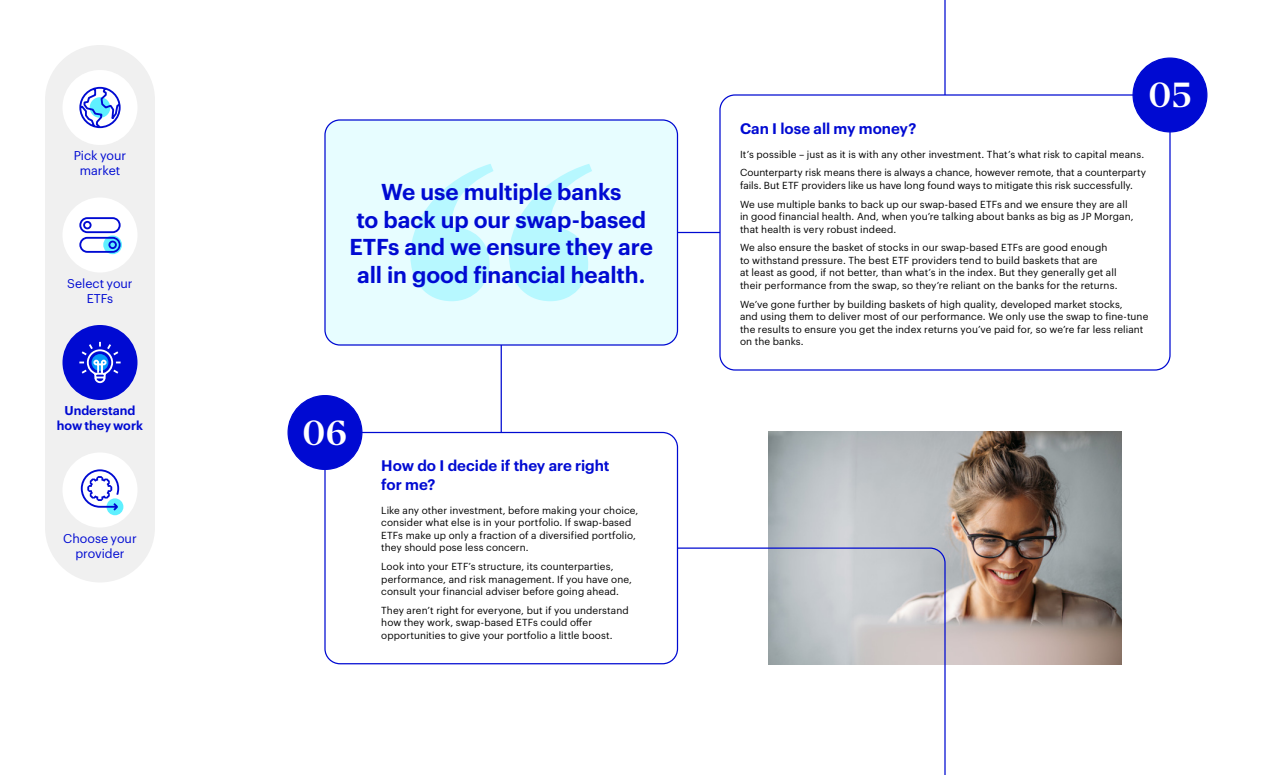
<style>
.page{position:relative;width:1280px;height:775px;background:#fff}
.page>*{position:absolute;margin:0;border:0;box-sizing:border-box;transform-origin:0 0}
.t1{font:32.5px "Invesco Editor";color:#fff}
.t2{font:600 22.5px/27.5px "Graphik";letter-spacing:-.005em;color:#000ad2;text-align:center}
.t3{font:600 15px/18.8px "Graphik";color:#000ad2}
.t4{font:12.5px/15px "Graphik";color:#000ad2;text-align:center}
.t5{font:600 12.5px/15px "Graphik";color:#000ad2;text-align:center}
.t6{font:10px/12.5px "Graphik";letter-spacing:.01em;color:#000}
</style>
<div class="page">
<img style="left:768px;top:432px;width:354px;height:232px">
<svg style="left:670px;top:547px;width:276px;height:228px"></svg>
<hr style="left:501px;top:308px;width:1px;height:189px;background:#000ad1">
<hr style="left:635px;top:232px;width:115px;height:1px;background:#000ad1">
<hr style="left:944px;top:0;width:2px;height:99px;background:#000ad1">
<div style="left:325px;top:120px;width:353px;height:225px;background:#e7fdff;border-radius:15px"></div>
<div style="left:324px;top:119px;width:354px;height:227px;border:1px solid #000ad2;border-radius:15px"></div>
<div style="left:719px;top:94px;width:452px;height:277px;border:1px solid #000ad2;border-radius:15px"></div>
<div style="left:1133px;top:58px;width:74px;height:74px;background:#000ad2;border-radius:50%"></div>
<div style="left:1132px;top:58px;width:76px;height:74px;border:1px solid #000ad2;border-radius:50%"></div>
<div style="left:325px;top:432px;width:353px;height:232px;background:#fff;border-radius:15px"></div>
<div style="left:324px;top:432px;width:354px;height:232px;border:1px solid #000ad2;border-radius:15px"></div>
<div style="left:288px;top:396px;width:74px;height:73px;background:#000ad2;border-radius:50%"></div>
<div style="left:288px;top:395px;width:74px;height:75px;border:1px solid #000ad2;border-radius:50%"></div>
<svg style="left:410px;top:164px;width:182px;height:137px"></svg>
<div style="left:45px;top:45px;width:110px;height:537px;background:#f0f0f0;border-radius:55px"></div>
<div style="left:62px;top:452px;width:76px;height:76px;background:#fff;border-radius:50%"></div>
<div style="left:107px;top:498px;width:16px;height:17px;background:#5ff0ff;border-radius:50%"></div>
<svg style="left:80px;top:469px;width:40px;height:44px"></svg>
<div style="left:62px;top:198px;width:76px;height:74px;background:#fff;border-radius:50%"></div>
<svg style="left:79px;top:217px;width:43px;height:37px"></svg>
<div style="left:62px;top:325px;width:76px;height:75px;background:#000ad2;border-radius:50%"></div>
<svg style="left:79px;top:341px;width:42px;height:43px"></svg>
<div style="left:62px;top:70px;width:76px;height:75px;background:#fff;border-radius:50%"></div>
<svg style="left:79px;top:86px;width:42px;height:43px"></svg>
<p class="t4" style="left:74px;top:147px;width:54px">Pick your market</p>
<p class="t4" style="left:67px;top:274px;width:67px">Select your<br>ETFs</p>
<p class="t5" style="left:57px;top:402px;width:88px">Understand how they work</p>
<p class="t4" style="left:63px;top:529px;width:75px">Choose your provider</p>
<h2 class="t2" style="left:350px;top:176px;width:305px">We use multiple banks<br>to back up our swap-based<br>ETFs and we ensure they are all in good financial health.</h2>
<h1 class="t1" style="left:302px;top:412px;width:47px">06</h1>
<h3 class="t3" style="left:381px;top:455px;width:230px">How do I decide if they are right for me?</h3>
<p class="t6" style="left:381px;top:503px;width:259px">Like any other investment, before making your choice, consider what else is in your portfolio. If swap-based ETFs make up only a fraction of a diversified portfolio, they should pose less concern.</p>
<p class="t6" style="left:381px;top:559px;width:252px">Look into your ETF’s structure, its counterparties, performance, and risk management. If you have one, consult your financial adviser before going ahead.</p>
<p class="t6" style="left:381px;top:603px;width:249px">They aren’t right for everyone, but if you understand how they work, swap-based ETFs could offer opportunities to give your portfolio a little boost.</p>
<h1 class="t1" style="left:1148px;top:74px;width:45px">05</h1>
<h3 class="t3" style="left:740px;top:118px;width:178px">Can I lose all my money?</h3>
<p class="t6" style="left:740px;top:144px;width:408px;line-height:18.8px">It’s possible – just as it is with any other investment. That’s what risk to capital means.<br>Counterparty risk means there is always a chance, however remote, that a counterparty</p>
<p class="t6" style="left:740px;top:175px;width:395px;line-height:18.8px">fails. But ETF providers like us have long found ways to mitigate this risk successfully.<br>We use multiple banks to back up our swap-based ETFs and we ensure they are all</p>
<p class="t6" style="left:740px;top:209px;width:395px">in good financial health. And, when you’re talking about banks as big as JP Morgan, that health is very robust indeed.</p>
<p class="t6" style="left:740px;top:241px;width:379px">We also ensure the basket of stocks in our swap-based ETFs are good enough to withstand pressure. The best ETF providers tend to build baskets that are<br>at least as good, if not better, than what’s in the index. But they generally get all their performance from the swap, so they’re reliant on the banks for the returns.</p>
<p class="t6" style="left:740px;top:297px;width:410px">We’ve gone further by building baskets of high quality, developed market stocks,<br>and using them to deliver most of our performance. We only use the swap to fine-tune the results to ensure you get the index returns you’ve paid for, so we’re far less reliant on the banks.</p>
</div>
